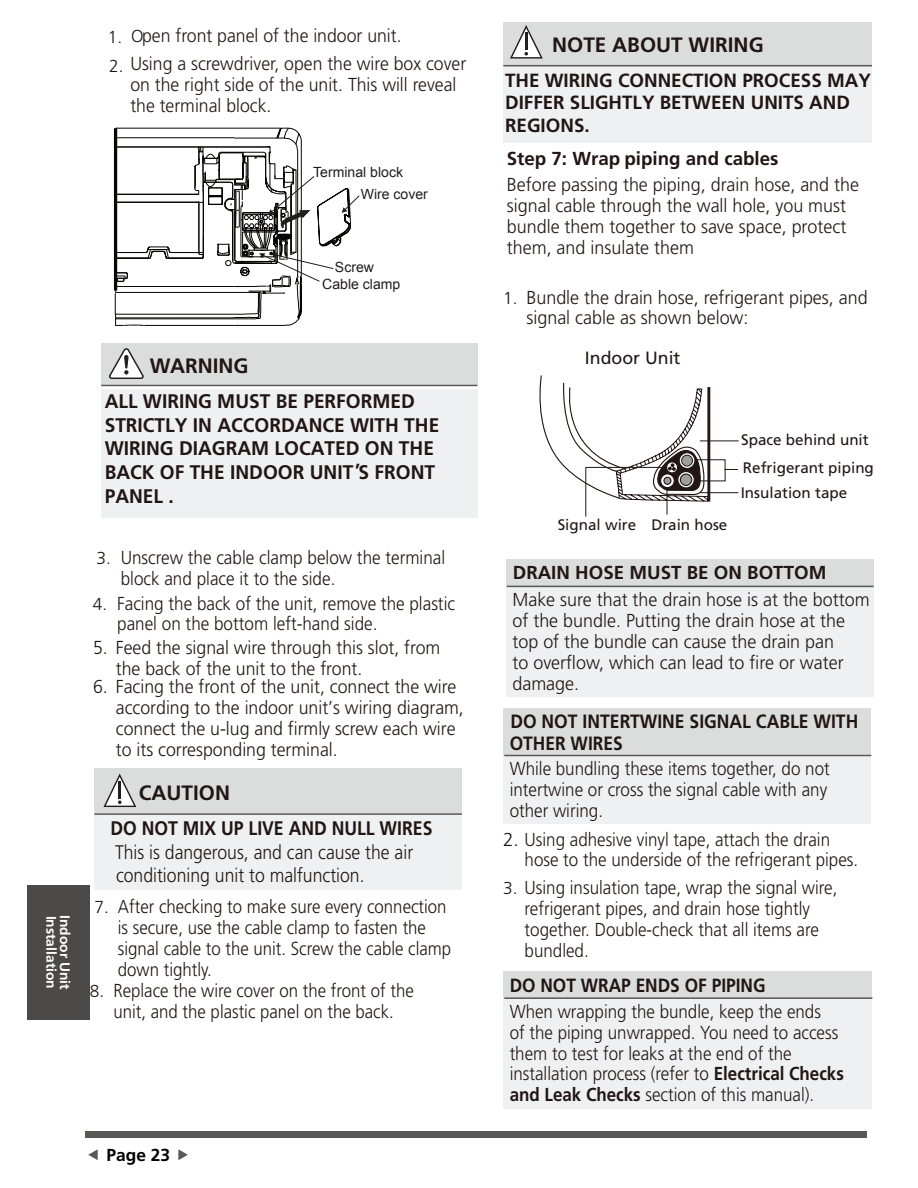
<style>
.page{position:relative;width:918px;height:1188px;background:#fff}
.page>*{position:absolute;margin:0;border:0;box-sizing:border-box;transform-origin:0 0}
.t1{font:700 20.85px "Frutiger LT Std";color:#211613}
.t2{font:700 19.65px/23.7px "Frutiger LT Std";color:#211613}
.t3{font:300 19.65px/24.6px "Frutiger";color:#211613;scale:.9 1}
.t4{font:700 19.2px/21.3px "Frutiger LT Std";color:#211613;scale:.91 1}
.t5{font:700 19.05px/23px "Frutiger LT Std";color:#211613}
.t6{font:700 19.05px "Frutiger LT Std";color:#211613;scale:.91 1}
.t7{font:700 18.9px "Frutiger LT Std";color:#211613}
.t8{font:300 18.75px/20.9px "Frutiger";color:#211613;scale:.91 1}
.t9{font:300 18.75px/20.9px "Frutiger";color:#211613;scale:.96 1}
.t10{font:300 18.75px/20.9px "Frutiger";color:#211613;scale:.94 1}
.t11{font:300 18.75px/20.9px "Frutiger";color:#211613;scale:.9 1}
.t12{font:300 18.75px/20.9px "Frutiger";color:#211613}
.t13{font:17.7px "Frutiger LT Std";color:#211613}
.t14{font:700 17.4px "Frutiger LT Std";color:#000}
.t15{font:15.15px/28.8px "Frutiger LT Std";color:#211613}
.t16{font:14.1px/22.4px "Arial";color:#211d1e}
.t17{font:700 13.8px "Frutiger LT Std";color:#fff}
.s1{font-size:17.4px}
.s2{font-family:"Frutiger LT Std";font-weight:700}
</style>
<div class="page">
<div style="left:86px;top:1131px;width:781px;height:6px;background:#5a5757"></div>
<div style="left:27px;top:885px;width:63px;height:134px;background:#4c4949"></div>
<hr style="left:114px;top:128px;width:3px;height:163px;background:#070604">
<svg style="left:115px;top:127px;width:245px;height:199px"></svg>
<div style="left:101px;top:343px;width:376px;height:42px;background:#dbdddc"></div>
<div style="left:101px;top:390px;width:377px;height:128px;background:#eff0f1"></div>
<hr style="left:101px;top:385px;width:376px;height:1px;background:#5a5757">
<div style="left:94px;top:769px;width:368px;height:45px;background:#dbdddc"></div>
<div style="left:94px;top:814px;width:368px;height:76px;background:#eff0f1"></div>
<hr style="left:94px;top:813px;width:368px;height:2px;background:#5a5757">
<div style="left:506px;top:560px;width:368px;height:26px;background:#dbdddc"></div>
<div style="left:506px;top:586px;width:368px;height:110px;background:#eff0f1"></div>
<hr style="left:507px;top:586px;width:367px;height:1px;background:#5a5757">
<div style="left:503px;top:708px;width:368px;height:47px;background:#dbdddc"></div>
<div style="left:503px;top:755px;width:368px;height:69px;background:#eff0f1"></div>
<hr style="left:504px;top:755px;width:367px;height:1px;background:#5a5757">
<div style="left:503px;top:971px;width:369px;height:27px;background:#dbdddc"></div>
<div style="left:503px;top:998px;width:369px;height:110px;background:#eff0f1"></div>
<hr style="left:504px;top:997px;width:368px;height:2px;background:#5a5757">
<div style="left:503px;top:22px;width:369px;height:44px;background:#dbdddc"></div>
<div style="left:503px;top:66px;width:369px;height:76px;background:#eff0f1"></div>
<hr style="left:503px;top:65px;width:369px;height:1px;background:#5a5757">
<svg style="left:539px;top:375px;width:200px;height:142px"></svg>
<svg style="left:109px;top:349px;width:35px;height:30px"></svg>
<svg style="left:103px;top:774px;width:33px;height:33px"></svg>
<svg style="left:510px;top:25px;width:33px;height:34px"></svg>
<p class="t10" style="left:108px;top:25px;width:314px"><span class="s1">1. O</span>pen front panel of the indoor unit.</p>
<p class="t10" style="left:130px;top:53px;width:359px;text-indent:-21px"><sub>2.</sub> Using a screwdriver, open the wire box cover on the right side of the unit. This will reveal the terminal block.</p>
<p class="t16" style="left:361px;top:161px;width:69px;text-indent:-48px">Terminal block<br>Wire cover</p>
<p class="t16" style="left:322px;top:259px;width:80px;line-height:16.2px;text-indent:13px">Screw<br>Cable clamp</p>
<p class="t17" style="left:59px;top:916px;width:75px;rotate:90deg">Installation</p>
<p class="t17" style="left:73px;top:915px;width:76px;rotate:90deg">Indoor Unit</p>
<p class="t1" style="left:150px;top:353px;width:100px">WARNING</p>
<p class="t2" style="left:105px;top:389px;width:336px">ALL WIRING MUST BE PERFORMED<br>STRICTLY IN ACCORDANCE WITH THE<br>WIRING DIAGRAM LOCATED ON THE<br>BACK OF THE INDOOR UNIT S FRONT<br>PANEL .</p>
<p class="t7" style="left:355px;top:459px;width:7px">’</p>
<p class="t8" style="left:121px;top:547px;width:358px;text-indent:-24px"><span class="s1">3.</span> Unscrew the cable clamp below the terminal block and place it to the side.</p>
<p class="t8" style="left:117px;top:593px;width:373px;text-indent:-24px"><span class="s1">4.</span> Facing the back of the unit, remove the plastic panel on the bottom left-hand side.</p>
<p class="t10" style="left:116px;top:637px;width:347px;text-indent:-23px">5. Feed the signal wire through this slot, from the back of the unit to the front.</p>
<p class="t10" style="left:116px;top:676px;width:372px;text-indent:-23px">6. Facing the front of the unit, connect the wire according to the indoor unit’s wiring diagram, connect the u-lug and firmly screw each wire to its corresponding terminal.</p>
<p class="t1" style="left:139px;top:781px;width:93px">CAUTION</p>
<p class="t3" style="left:111px;top:816px;width:359px"><span class="s2">DO NOT MIX UP LIVE AND NULL WIRES<br></span>This is dangerous, and can cause the air</p>
<p class="t3" style="left:116px;top:863px;width:278px">conditioning unit to malfunction.</p>
<p class="t11" style="left:118px;top:896px;width:372px;text-indent:-23px"><span class="s1">7.</span> After checking to make sure every connection is secure, use the cable clamp to fasten the signal cable to the unit. Screw the cable clamp down tightly.</p>
<p class="t11" style="left:90px;top:980px;width:361px;text-align:center"><span class="s1">8.</span> Replace the wire cover on the front of the unit, and the plastic panel on the back.</p>
<p class="t14" style="left:106px;top:1144px;width:65px">Page 23</p>
<p class="t1" style="left:552px;top:32px;width:213px">NOTE ABOUT WIRING</p>
<p class="t5" style="left:505px;top:69px;width:367px">THE WIRING CONNECTION PROCESS MAY<br>DIFFER SLIGHTLY BETWEEN UNITS AND<br>REGIONS.</p>
<p class="t9" style="left:507px;top:145px;width:369px;line-height:26.2px"><span class="s2">Step 7: Wrap piping and cables<br></span>Before passing the piping, drain hose, and the</p>
<p class="t9" style="left:507px;top:195px;width:355px;text-align:justify">signal cable through the wall hole, you must bundle them together to save space, protect them, and insulate them</p>
<p class="t9" style="left:526px;top:287px;width:357px;text-indent:-23px"><span class="s1">1.</span> Bundle the drain hose, refrigerant pipes, and signal cable as shown below:</p>
<p class="t13" style="left:585px;top:347px;width:97px">Indoor Unit</p>
<p class="t15" style="left:741px;top:425px;width:134px">Space behind unit<br>Refrigerant piping</p>
<p class="t15" style="left:558px;top:511px;width:171px">Signal wire Drain hose</p>
<p class="t15" style="left:741px;top:479px;width:108px">Insulation tape</p>
<p class="t9" style="left:512px;top:560px;width:374px;line-height:26.8px"><span class="s2">DRAIN HOSE MUST BE ON BOTTOM<br></span>Make sure that the drain hose is at the bottom</p>
<p class="t9" style="left:512px;top:610px;width:348px">of the bundle. Putting the drain hose at the top of the bundle can cause the drain pan to overflow, which can lead to fire or water damage.</p>
<p class="t4" style="left:510px;top:711px;width:385px">DO NOT INTERTWINE SIGNAL CABLE WITH<br>OTHER WIRES</p>
<p class="t8" style="left:510px;top:758px;width:353px">While bundling these items together, do not intertwine or cross the signal cable with any other wiring.</p>
<p class="t12" style="left:525px;top:829px;width:335px;text-indent:-21px">2. Using adhesive vinyl tape, attach the drain hose to the underside of the refrigerant pipes.</p>
<p class="t8" style="left:525px;top:877px;width:345px;text-indent:-21px"><span class="s1">3.</span> Using insulation tape, wrap the signal wire, refrigerant pipes, and drain hose tightly together. Double-check that all items are bundled.</p>
<p class="t6" style="left:510px;top:974px;width:283px">DO NOT WRAP ENDS OF PIPING</p>
<p class="t8" style="left:510px;top:1001px;width:369px">When wrapping the bundle, keep the ends<br>of the piping unwrapped. You need to access them to test for leaks at the end of the installation process (refer to <span class="s2">Electrical Checks and Leak Checks</span> section of this manual).</p>
</div>
